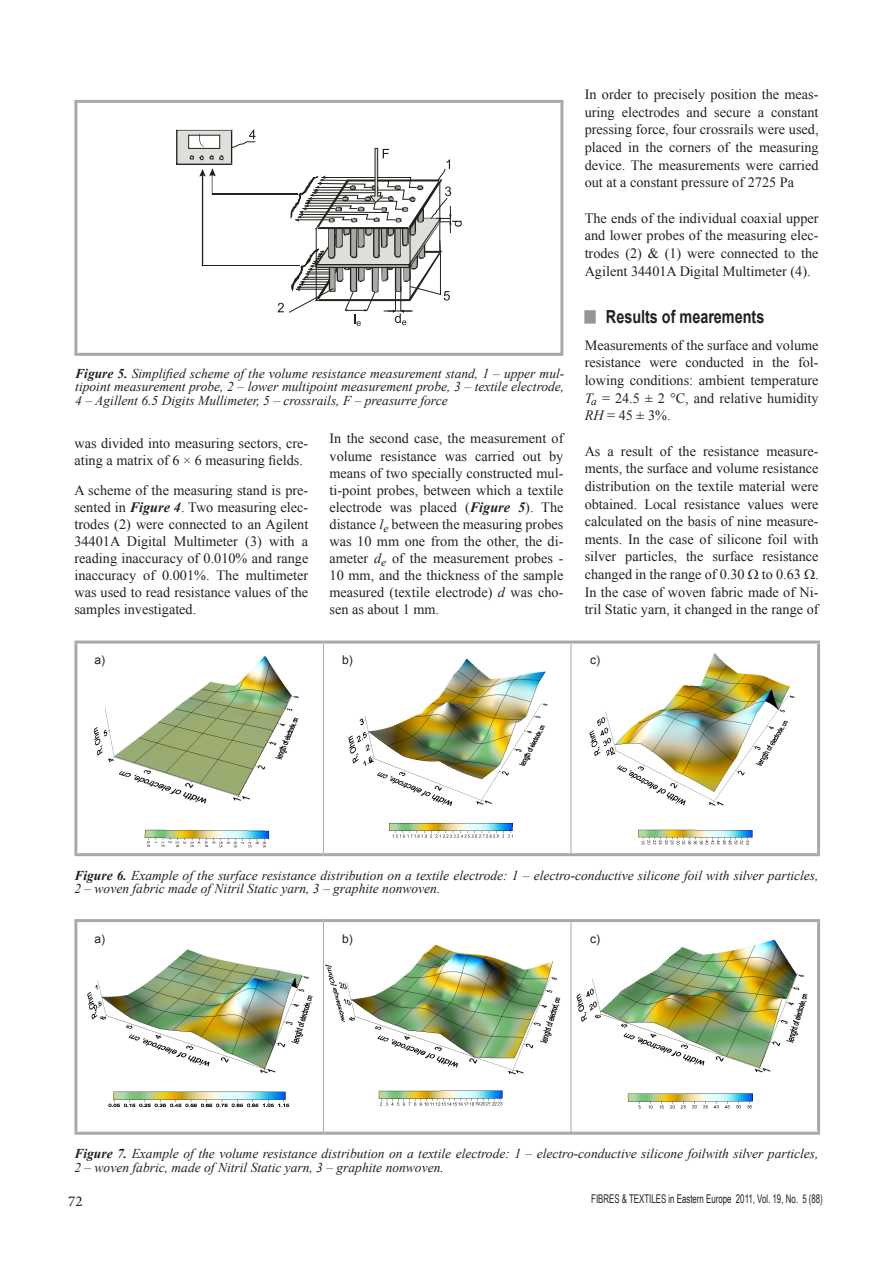
<style>
.page{position:relative;width:893px;height:1263px;background:#fff}
.page>*{position:absolute;margin:0;border:0;box-sizing:border-box;transform-origin:0 0}
.t1{font:700 18px "Arial";color:#231f20;scale:.8 1}
.t2{font:15px "Minion Pro";color:#231f20}
.t3{font:14.25px/17.7px "Times New Roman";color:#231f20;text-align:justify}
.t4{font:italic 13.5px/13.5px "Times New Roman";color:#231f20}
.t5{font:12px "Arial Narrow";color:#231f20;scale:.8 1}
.t6{font:12px "Arial";color:#231f20}
.s1{font-weight:700}
.s2{font-weight:700;font-style:italic}
.s3{font-style:italic}
.s4{color:#939598}
</style>
<div class="page">
<div style="left:584px;top:310px;width:12px;height:14px;border:3px solid #939598"></div>
<div style="left:177px;top:130px;width:55px;height:34px;background:#dededb"></div>
<hr style="left:177px;top:130px;width:55px;height:1px;background:#24211c">
<hr style="left:231px;top:130px;width:1px;height:34px;background:#24211c">
<hr style="left:177px;top:164px;width:55px;height:1px;background:#24211c">
<hr style="left:176px;top:130px;width:1px;height:34px;background:#24211c">
<div style="left:189px;top:135px;width:31px;height:13px;background:#fff"></div>
<svg style="left:200px;top:155px;width:3px;height:5px"></svg>
<hr style="left:203px;top:265px;width:97px;height:1px;background:#24211c">
<svg style="left:199px;top:168px;width:17px;height:98px"></svg>
<hr style="left:212px;top:193px;width:86px;height:2px;background:#24211c">
<svg style="left:199px;top:134px;width:5px;height:13px"></svg>
<svg style="left:231px;top:130px;width:25px;height:18px"></svg>
<svg style="left:278px;top:148px;width:184px;height:178px"></svg>
<div style="left:74px;top:100px;width:489px;height:256px;border:3px solid #a8a9ad"></div>
<hr style="left:323px;top:922px;width:1px;height:210px;background:#a8a9ad">
<hr style="left:571px;top:922px;width:1px;height:210px;background:#a8a9ad">
<hr style="left:74px;top:919px;width:249px;height:3px;background:#a8a9ad">
<hr style="left:74px;top:922px;width:3px;height:210px;background:#a8a9ad">
<hr style="left:323px;top:919px;width:248px;height:3px;background:#a8a9ad">
<hr style="left:571px;top:919px;width:249px;height:3px;background:#a8a9ad">
<hr style="left:817px;top:922px;width:3px;height:210px;background:#a8a9ad">
<hr style="left:74px;top:1132px;width:249px;height:3px;background:#a8a9ad">
<hr style="left:323px;top:1132px;width:248px;height:3px;background:#a8a9ad">
<hr style="left:571px;top:1132px;width:249px;height:3px;background:#a8a9ad">
<img style="left:87px;top:949px;width:226px;height:158px">
<img style="left:326px;top:944px;width:235px;height:162px">
<img style="left:576px;top:939px;width:232px;height:170px">
<hr style="left:323px;top:643px;width:1px;height:210px;background:#a8a9ad">
<hr style="left:571px;top:643px;width:1px;height:210px;background:#a8a9ad">
<hr style="left:74px;top:640px;width:249px;height:3px;background:#a8a9ad">
<hr style="left:74px;top:643px;width:3px;height:210px;background:#a8a9ad">
<hr style="left:323px;top:640px;width:248px;height:3px;background:#a8a9ad">
<hr style="left:571px;top:640px;width:249px;height:3px;background:#a8a9ad">
<hr style="left:817px;top:643px;width:3px;height:210px;background:#a8a9ad">
<hr style="left:74px;top:853px;width:249px;height:3px;background:#a8a9ad">
<hr style="left:323px;top:853px;width:248px;height:3px;background:#a8a9ad">
<hr style="left:571px;top:853px;width:249px;height:3px;background:#a8a9ad">
<img style="left:93px;top:656px;width:206px;height:191px">
<img style="left:348px;top:658px;width:200px;height:180px">
<img style="left:589px;top:653px;width:206px;height:191px">
<p class="t4" style="left:75px;top:366px;width:491px;text-align:justify"><span class="s1">Figure 5.</span> Simplified scheme of the volume resistance measurement stand, 1 – upper mul&shy;tipoint measurement probe, 2 – lower multipoint measurement probe, 3 – textile electrode, 4 – Agillent 6.5 Digits Mullimeter, 5 – crossrails, F – preasurre force</p>
<p class="t3" style="left:74px;top:434px;width:235px;line-height:17.1px">was divided into measuring sectors, cre&shy;ating a matrix of 6 × 6 measuring fields.</p>
<p class="t3" style="left:74px;top:481px;width:235px;line-height:17.1px">A scheme of the measuring stand is pre&shy;sented in <span class="s2">Figure 4</span>. Two measuring elec&shy;trodes (2) were connected to an Agilent 34401A Digital Multimeter (3) with a reading inaccuracy of 0.010% and range inaccuracy of 0.001%. The multimeter was used to read resistance values of the samples investigated.</p>
<p class="t3" style="left:330px;top:430px;width:235px;line-height:17.1px">In the second case, the measurement of volume resistance was carried out by means of two specially constructed mul&shy;ti-point probes, between which a textile electrode was placed (<span class="s2">Figure 5</span>). The distance <span class="s3">l</span><sub>e</sub> between the measuring probes was 10 mm one from the other, the di&shy;ameter <span class="s3">d</span><sub>e</sub> of the measurement probes - 10 mm, and the thickness of the sample measured (textile electrode) <span class="s3">d</span> was cho&shy;sen as about 1 mm.</p>
<p class="t3" style="left:585px;top:85px;width:235px">In order to precisely position the meas&shy;uring electrodes and secure a constant pressing force, four crossrails were used, placed in the corners of the measuring device. The measurements were carried out at a constant pressure of 2725 Pa</p>
<p class="t3" style="left:585px;top:209px;width:235px">The ends of the individual coaxial upper and lower probes of the measuring elec&shy;trodes (2) &amp; (1) were connected to the Agilent 34401A Digital Multimeter (4).</p>
<p class="t1" style="left:585px;top:305px;width:226px"><span class="s4">■</span> Results of mearements</p>
<p class="t3" style="left:585px;top:336px;width:235px">Measurements of the surface and volume resistance were conducted in the fol&shy;lowing conditions: ambient temperature <span class="s3">T</span><sub>a</sub> = 24.5 ± 2 °C, and relative humidity <span class="s3">RH</span> = 45 ± 3%.</p>
<p class="t3" style="left:585px;top:442px;width:235px">As a result of the resistance measure&shy;ments, the surface and volume resistance distribution on the textile material were obtained. Local resistance values were calculated on the basis of nine measure&shy;ments. In the case of silicone foil with silver particles, the surface resistance changed in the range of 0.30 to 0.63 .<br>In the case of woven fabric made of Ni&shy;tril Static yarn, it changed in the range of</p>
<p class="t6" style="left:95px;top:651px;width:12px">a)</p>
<p class="t6" style="left:342px;top:651px;width:12px">b)</p>
<p class="t6" style="left:590px;top:651px;width:11px">c)</p>
<p class="t4" style="left:74px;top:868px;width:746px"><span class="s1">Figure 6.</span> Example of the surface resistance distribution on a textile electrode: 1 – electro-conductive silicone foil with silver particles,<br>2 – woven fabric made of Nitril Static yarn, 3 – graphite nonwoven.</p>
<p class="t6" style="left:95px;top:931px;width:12px">a)</p>
<p class="t6" style="left:342px;top:931px;width:12px">b)</p>
<p class="t6" style="left:590px;top:931px;width:11px">c)</p>
<p class="t4" style="left:74px;top:1146px;width:746px"><span class="s1">Figure 7.</span> Example of the volume resistance distribution on a textile electrode: 1 – electro-conductive silicone foilwith silver particles,<br>2 – woven fabric, made of Nitril Static yarn, 3 – graphite nonwoven.</p>
<p class="t2" style="left:68px;top:1191px;width:16px">72</p>
<p class="t5" style="left:591px;top:1190px;width:291px">FIBRES &amp; TEXTILES in Eastern Europe 2011, Vol. 19, No. 5 (88)</p>
</div>
